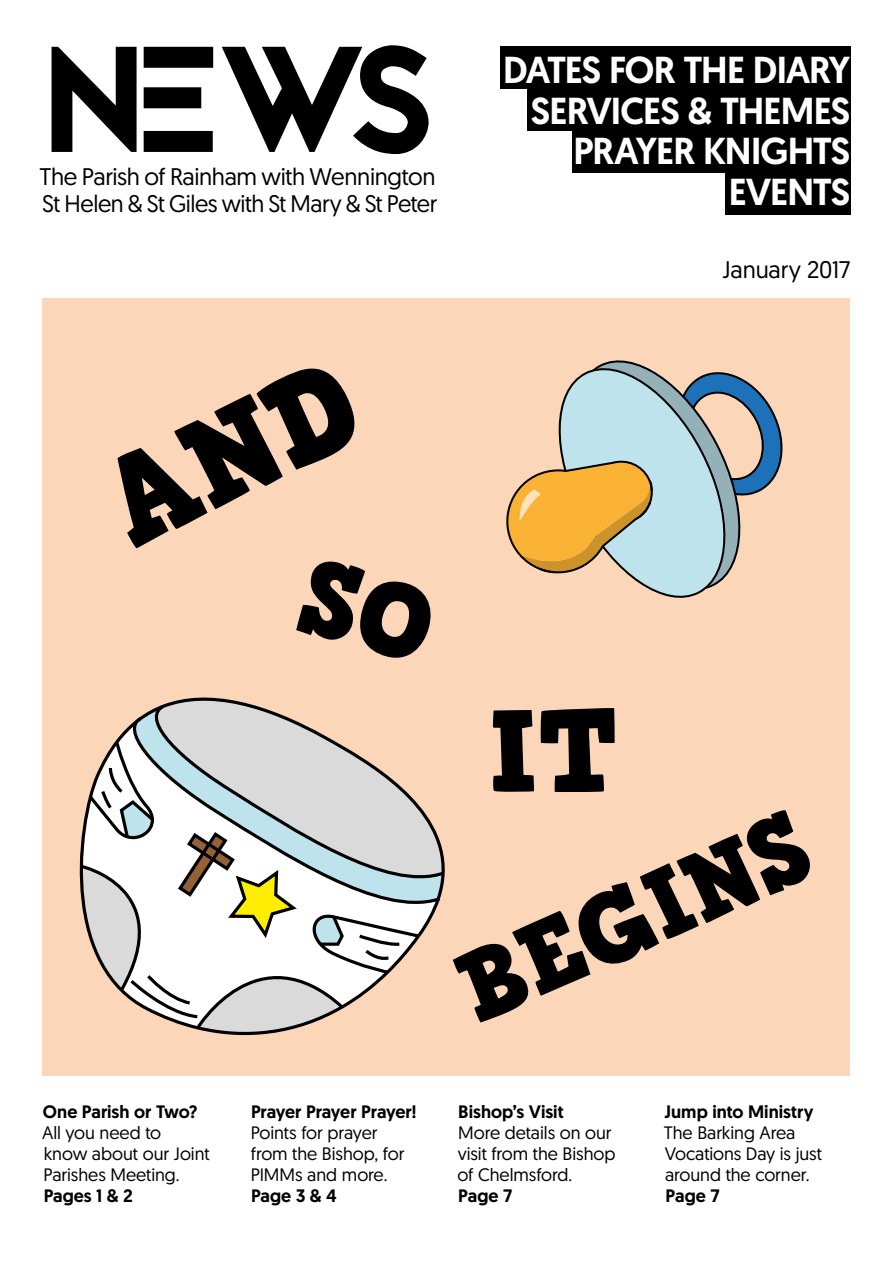
<style>
.page{position:relative;width:893px;height:1263px;background:#fff}
.page>*{position:absolute;margin:0;border:0;box-sizing:border-box;transform-origin:0 0}
.t1{font:150px "Jaapokkisubtract";color:#000}
.t2{font:115.5px "HVD Comic Serif Pro";color:#000}
.t3{font:98.25px "HVD Comic Serif Pro";color:#000}
.t4{font:500 37.5px/40.5px "Geomanist";letter-spacing:-.03em;color:#fff;text-align:right}
.t5{font:24px "Geomanist";letter-spacing:-.015em;color:#000}
.t6{font:18px/21px "Geomanist";letter-spacing:-.005em;color:#000}
.t7{font:500 18px "Geomanist";color:#000}
</style>
<div class="page">
<div style="left:500px;top:47px;width:350px;height:42px;background:#000"></div>
<div style="left:527px;top:85px;width:323px;height:46px;background:#000"></div>
<div style="left:572px;top:127px;width:278px;height:46px;background:#000"></div>
<div style="left:725px;top:169px;width:125px;height:46px;background:#000"></div>
<div style="left:43px;top:299px;width:807px;height:777px;background:#fcd6b9"></div>
<svg style="left:171px;top:697px;width:261px;height:236px"></svg>
<svg style="left:146px;top:702px;width:299px;height:178px"></svg>
<svg style="left:144px;top:713px;width:300px;height:204px"></svg>
<svg style="left:79px;top:714px;width:344px;height:322px"></svg>
<svg style="left:748px;top:382px;width:35px;height:113px"></svg>
<svg style="left:733px;top:374px;width:15px;height:191px"></svg>
<svg style="left:558px;top:360px;width:175px;height:238px"></svg>
<svg style="left:506px;top:459px;width:148px;height:115px"></svg>
<h1 class="t1" style="left:42px;top:-4px;width:395px">NEWS</h1>
<h3 class="t5" style="left:39px;top:161px;width:398px">The Parish of Rainham with Wennington</h3>
<h3 class="t5" style="left:42px;top:188px;width:397px">St Helen &amp; St Giles with St Mary &amp; St Peter</h3>
<h3 class="t4" style="left:503px;top:49px;width:349px">DATES FOR THE DIARY<br>SERVICES &amp; THEMES<br>PRAYER KNIGHTS<br>EVENTS</h3>
<h3 class="t5" style="left:722px;top:254px;width:130px">January 2017</h3>
<p class="t7" style="left:43px;top:1100px;width:156px">One Parish or Two?</p>
<p class="t6" style="left:42px;top:1121px;width:169px">All you need to<br>know about our Joint<br>Parishes Meeting.</p>
<p class="t7" style="left:44px;top:1184px;width:91px">Pages 1 &amp; 2</p>
<p class="t7" style="left:251px;top:1100px;width:167px">Prayer Prayer Prayer!</p>
<p class="t6" style="left:251px;top:1121px;width:155px">Points for prayer from the Bishop, for<br>PIMMs and more.</p>
<p class="t7" style="left:251px;top:1184px;width:87px">Page 3 &amp; 4</p>
<h2 class="t2" style="left:488px;top:673px;width:133px">IT</h2>
<h3 class="t3" style="left:437px;top:932px;width:374px;rotate:-24deg">BEGINS</h3>
<p class="t7" style="left:458px;top:1100px;width:107px">Bishop’s Visit</p>
<p class="t6" style="left:457px;top:1121px;width:159px">More details on our visit from the Bishop of Chelmsford.</p>
<p class="t7" style="left:458px;top:1184px;width:55px">Page 7</p>
<p class="t7" style="left:664px;top:1100px;width:151px">Jump into Ministry</p>
<p class="t6" style="left:664px;top:1121px;width:160px">The Barking Area<br>Vocations Day is just around the corner.</p>
<p class="t7" style="left:666px;top:1184px;width:55px">Page 7</p>
</div>
